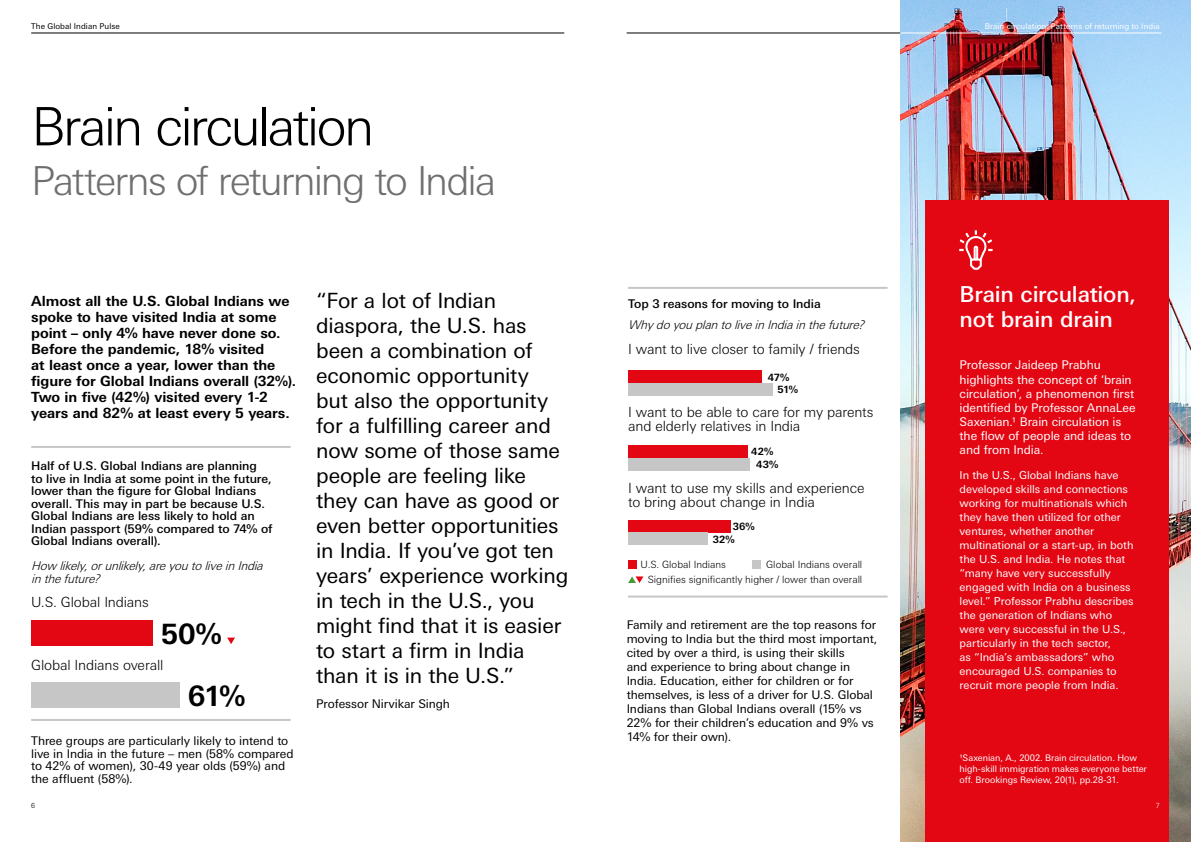
<style>
.page{position:relative;width:1191px;height:842px;background:#fff}
.page>*{position:absolute;margin:0;border:0;box-sizing:border-box;transform-origin:0 0}
.t1{font:300 53px "Univers Nextfor HSBC";letter-spacing:-.055em;color:#000}
.t2{font:300 40px "Univers Nextfor HSBC";letter-spacing:-.055em;color:#706f6f}
.t3{font:700 28px "Univers Nextfor HSBC";color:#000}
.t4{font:500 22px/25px "Univers Nextfor HSBC";letter-spacing:-.01em;color:#fff}
.t5{font:21px/25px "Univers Nextfor HSBC";letter-spacing:-.01em;color:#000}
.t6{font:700 14px/16px "Univers Nextfor HSBC";letter-spacing:-.005em;color:#000}
.t7{font:300 14px/14px "Univers Nextfor HSBC";letter-spacing:-.01em;color:#000}
.t8{font:12px/14px "Univers Nextfor HSBC";letter-spacing:-.005em;color:#000}
.t9{font:500 12px/12.5px "Univers Nextfor HSBC";letter-spacing:-.005em;color:#000}
.t10{font:12px/14px "Univers Nextfor HSBC";letter-spacing:-.005em;color:#fff}
.t11{font:italic 300 12px/12.5px "Univers Nextfor HSBC";color:#000}
.t12{font:11px/14px "Univers Nextfor HSBC";letter-spacing:-.005em;color:#fff}
.t13{font:300 10px "Univers Nextfor HSBC";letter-spacing:-.005em;color:#000}
.t14{font:700 10px "Univers Nextfor HSBC";letter-spacing:.005em;color:#000}
.t15{font:9px/11px "Univers Nextfor HSBC";letter-spacing:-.005em;color:#fff}
.t16{font:8px "Univers Nextfor HSBC";letter-spacing:.01em;color:#fff}
.t17{font:8px "Univers Nextfor HSBC";letter-spacing:.01em;color:#000}
.t18{font:300 7px "Univers Nextfor HSBC";color:#000}
.t19{font:300 7px "Univers Nextfor HSBC";color:#fff}
</style>
<div class="page">
<div style="left:628px;top:560px;width:8px;height:8px;background:#e30613"></div>
<div style="left:752px;top:560px;width:9px;height:8px;background:#c6c6c6"></div>
<img style="left:900px;top:0;width:291px;height:842px">
<div style="left:925px;top:200px;width:244px;height:642px;background:#e30613"></div>
<svg style="left:959px;top:231px;width:33px;height:38px"></svg>
<div style="left:31px;top:620px;width:122px;height:25px;background:#e30613"></div>
<div style="left:31px;top:683px;width:148px;height:25px;background:#c6c6c6"></div>
<hr style="left:626px;top:33px;width:274px;height:1px;background:#000">
<hr style="left:900px;top:33px;width:261px;height:1px;background:#fff">
<hr style="left:31px;top:446px;width:260px;height:2px;background:#c6c6c6">
<svg style="left:227px;top:638px;width:8px;height:6px"></svg>
<hr style="left:31px;top:719px;width:260px;height:2px;background:#c6c6c6">
<svg style="left:628px;top:576px;width:15px;height:7px"></svg>
<hr style="left:628px;top:287px;width:259px;height:2px;background:#c6c6c6">
<hr style="left:628px;top:595px;width:259px;height:2px;background:#c6c6c6">
<div style="left:628px;top:370px;width:133px;height:13px;background:#e30613"></div>
<div style="left:628px;top:383px;width:144px;height:12px;background:#c6c6c6"></div>
<div style="left:628px;top:445px;width:119px;height:13px;background:#e30613"></div>
<div style="left:628px;top:458px;width:122px;height:12px;background:#c6c6c6"></div>
<div style="left:628px;top:520px;width:102px;height:12px;background:#e30613"></div>
<div style="left:628px;top:533px;width:79px;height:12px;background:#c6c6c6"></div>
<hr style="left:31px;top:33px;width:533px;height:1px;background:#000">
<p class="t17" style="left:31px;top:20px;width:90px">The Global Indian Pulse</p>
<h1 class="t1" style="left:31px;top:89px;width:345px">Brain circulation</h1>
<h2 class="t2" style="left:31px;top:153px;width:466px">Patterns of returning to India</h2>
<p class="t6" style="left:31px;top:292px;width:267px">Almost all the U.S. Global Indians we spoke to have visited India at some point – only 4% have never done so.<br>Before the pandemic, 18% visited<br>at least once a year, lower than the figure for Global Indians overall (32%).<br>Two in five (42%) visited every 1-2 years and 82% at least every 5 years.</p>
<p class="t9" style="left:31px;top:459px;width:243px">Half of U.S. Global Indians are planning<br>to live in India at some point in the future, lower than the figure for Global Indians overall. This may in part be because U.S.<br>Global Indians are less likely to hold an Indian passport (59% compared to 74% of Global Indians overall).</p>
<p class="t11" style="left:31px;top:559px;width:237px">How likely,orunlikely,areyoutoliveinIndia inthefuture?</p>
<p class="t7" style="left:31px;top:594px;width:119px">U.S. Global Indians</p>
<h3 class="t3" style="left:161px;top:614px;width:62px">50%</h3>
<p class="t7" style="left:31px;top:657px;width:134px">Global Indians overall</p>
<h3 class="t3" style="left:188px;top:676px;width:59px">61%</h3>
<p class="t8" style="left:31px;top:734px;width:264px;line-height:12.5px">Three groups are particularly likely to intend to live in India in the future – men (58% compared to 42% of women), 30-49 year olds (59%) and the affluent (58%).</p>
<p class="t18" style="left:31px;top:800px;width:5px">6</p>
<p class="t5" style="left:316px;top:287px;width:254px">“For a lot of Indian diaspora, the U.S. has been a combination of economic opportunity<br>but also the opportunity for a fulfilling career and now some of those same people are feeling like they can have as good or even better opportunities in India. If you’ve got ten years’ experience working in tech in the U.S., you might find that it is easier to start a firm in India than it is in the U.S.”</p>
<p class="t8" style="left:316px;top:696px;width:135px">Professor Nirvikar Singh</p>
<p class="t9" style="left:628px;top:297px;width:194px">Top 3 reasons for moving to India</p>
<p class="t11" style="left:628px;top:318px;width:241px">WhydoyouplantoliveinIndiainthefuture?</p>
<p class="t7" style="left:628px;top:341px;width:233px">I want to live closer to family / friends</p>
<p class="t14" style="left:768px;top:370px;width:23px">47%</p>
<p class="t14" style="left:777px;top:382px;width:22px">51%</p>
<p class="t7" style="left:628px;top:404px;width:247px">I want to be able to care for my parents and elderly relatives in India</p>
<p class="t14" style="left:751px;top:445px;width:23px">42%</p>
<p class="t14" style="left:756px;top:457px;width:24px">43%</p>
<p class="t7" style="left:628px;top:480px;width:238px">I want to use my skills and experience to bring about change in India</p>
<p class="t14" style="left:732px;top:520px;width:23px">36%</p>
<p class="t14" style="left:713px;top:532px;width:23px">32%</p>
<p class="t13" style="left:640px;top:557px;width:87px">U.S. Global Indians</p>
<p class="t13" style="left:766px;top:558px;width:98px">Global Indians overall</p>
<p class="t13" style="left:648px;top:572px;width:216px">Signifies significantly higher / lower than overall</p>
<p class="t8" style="left:626px;top:617px;width:252px">Family and retirement are the top reasons for moving to India but the third most important, cited by over a third, is using their skills<br>and experience to bring about change in India. Education, either for children or for themselves, is less of a driver for U.S. Global Indians than Global Indians overall (15% vs 22% for their children’s education and 9% vs 14% for their own).</p>
<p class="t16" style="left:984px;top:21px;width:177px">Brain circulation: Patterns of returning to India</p>
<h3 class="t4" style="left:959px;top:280px;width:178px">Brain circulation, not brain drain</h3>
<p class="t10" style="left:959px;top:357px;width:178px">Professor Jaideep Prabhu highlights the concept of ‘brain circulation’, a phenomenon first identified by Professor AnnaLee<br>Saxenian.1 Brain circulation is the flow of people and ideas to and from India.</p>
<p class="t12" style="left:959px;top:467px;width:175px">In the U.S., Global Indians have developed skills and connections working for multinationals which they have then utilized for other ventures, whether another multinational or a start-up, in both the U.S. and India. He notes that “many have very successfully engaged with India on a business level.” Professor Prabhu describes the generation of Indians who were very successful in the U.S., particularly in the tech sector,<br>as “India’s ambassadors” who encouraged U.S. companies to recruit more people from India.</p>
<p class="t15" style="left:959px;top:752px;width:189px">1Saxenian, A., 2002. Brain circulation. How high-skill immigration makes everyone better off. Brookings Review, 20(1), pp.28-31.</p>
<p class="t19" style="left:1155px;top:800px;width:5px">7</p>
</div>
